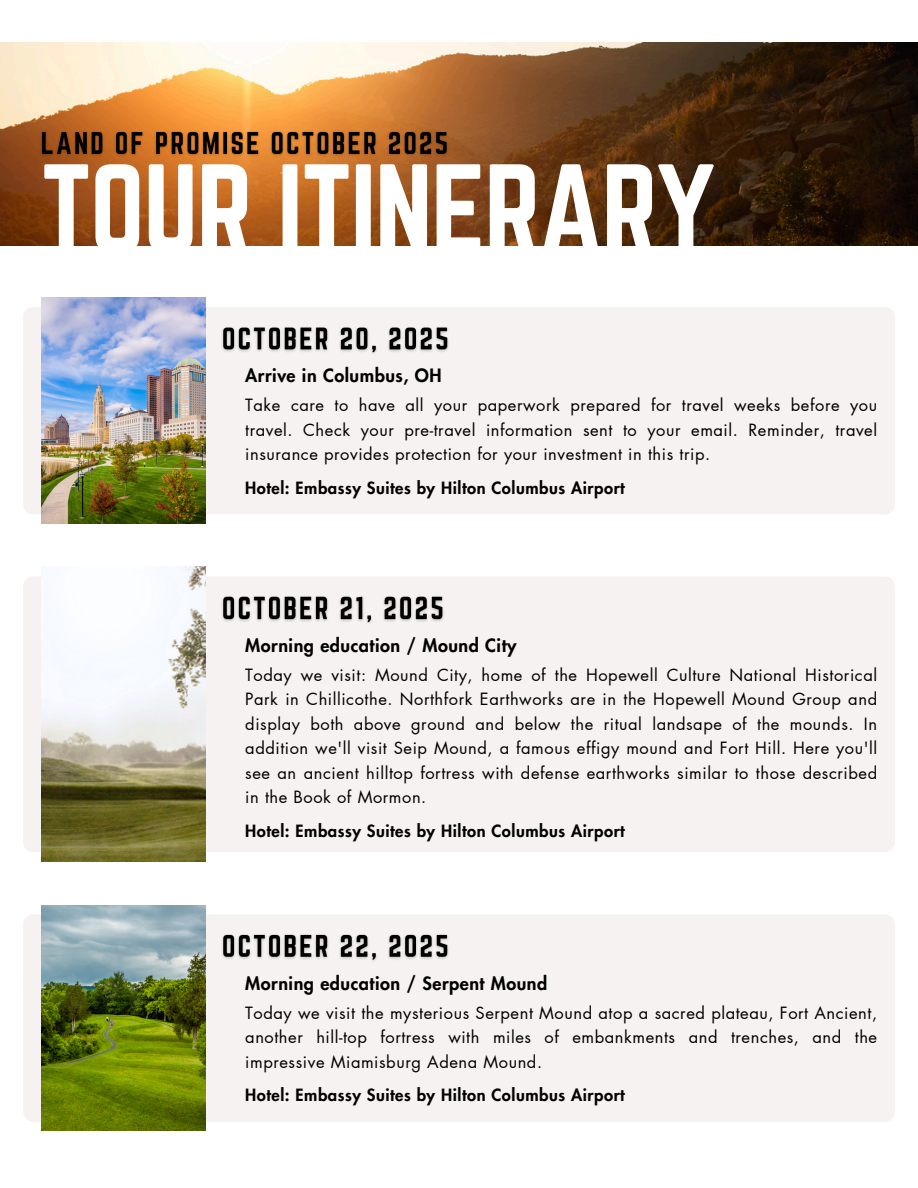
<style>
.page{position:relative;width:918px;height:1188px;background:#fff}
.page>*{position:absolute;margin:0;border:0;box-sizing:border-box;transform-origin:0 0}
.t1{font:109.5px "Norwester";letter-spacing:-.015em;color:#fff}
.t2{font:800 18px "Futura LT Pro";letter-spacing:.03em;color:#000}
.t3{font:16.5px/24.5px "Futura LT Pro";letter-spacing:.035em;color:#000;text-align:justify}
.t4{font:800 16.5px "Futura LT Pro";letter-spacing:.035em;color:#000}
</style>
<div class="page">
<img style="left:0;top:43px;width:918px;height:202px">
<div style="left:23px;top:307px;width:872px;height:207px;background:#f5f2f1;border-radius:10px"></div>
<img style="left:222px;top:327px;width:227px;height:27px">
<img style="left:41px;top:298px;width:164px;height:225px">
<div style="left:23px;top:576px;width:872px;height:276px;background:#f5f2f1;border-radius:10px"></div>
<img style="left:222px;top:596px;width:222px;height:27px">
<img style="left:41px;top:567px;width:164px;height:295px">
<div style="left:23px;top:914px;width:872px;height:208px;background:#f5f2f1;border-radius:10px"></div>
<img style="left:222px;top:934px;width:227px;height:27px">
<img style="left:41px;top:905px;width:164px;height:226px">
<img style="left:36px;top:126px;width:417px;height:35px">
<p class="t1" style="left:41px;top:142px;width:676px">TOUR ITINERARY</p>
<h1 class="t2" style="left:245px;top:367px;width:198px">Arrive in Columbus, OH</h1>
<p class="t3" style="left:245px;top:394px;width:633px">Take care to have all your paperwork prepared for travel weeks before you travel. Check your pre-travel information sent to your email. Reminder, travel insurance provides protection for your investment in this trip.</p>
<p class="t4" style="left:245px;top:480px;width:381px">Hotel: Embassy Suites by Hilton Columbus Airport</p>
<p class="t2" style="left:245px;top:637px;width:273px">Morning education / Mound City</p>
<p class="t3" style="left:245px;top:663px;width:633px">Today we visit: Mound City, home of the Hopewell Culture National Historical Park in Chillicothe. Northfork Earthworks are in the Hopewell Mound Group and display both above ground and below the ritual landsape of the mounds. In addition we'll visit Seip Mound, a famous effigy mound and Fort Hill. Here you'll see an ancient hilltop fortress with defense earthworks similar to those described in the Book of Mormon.</p>
<p class="t4" style="left:245px;top:823px;width:381px">Hotel: Embassy Suites by Hilton Columbus Airport</p>
<p class="t2" style="left:245px;top:975px;width:304px">Morning education / Serpent Mound</p>
<p class="t3" style="left:245px;top:1001px;width:633px">Today we visit the mysterious Serpent Mound atop a sacred plateau, Fort Ancient, another hill-top fortress with miles of embankments and trenches, and the impressive Miamisburg Adena Mound.</p>
<p class="t4" style="left:245px;top:1088px;width:381px">Hotel: Embassy Suites by Hilton Columbus Airport</p>
</div>
